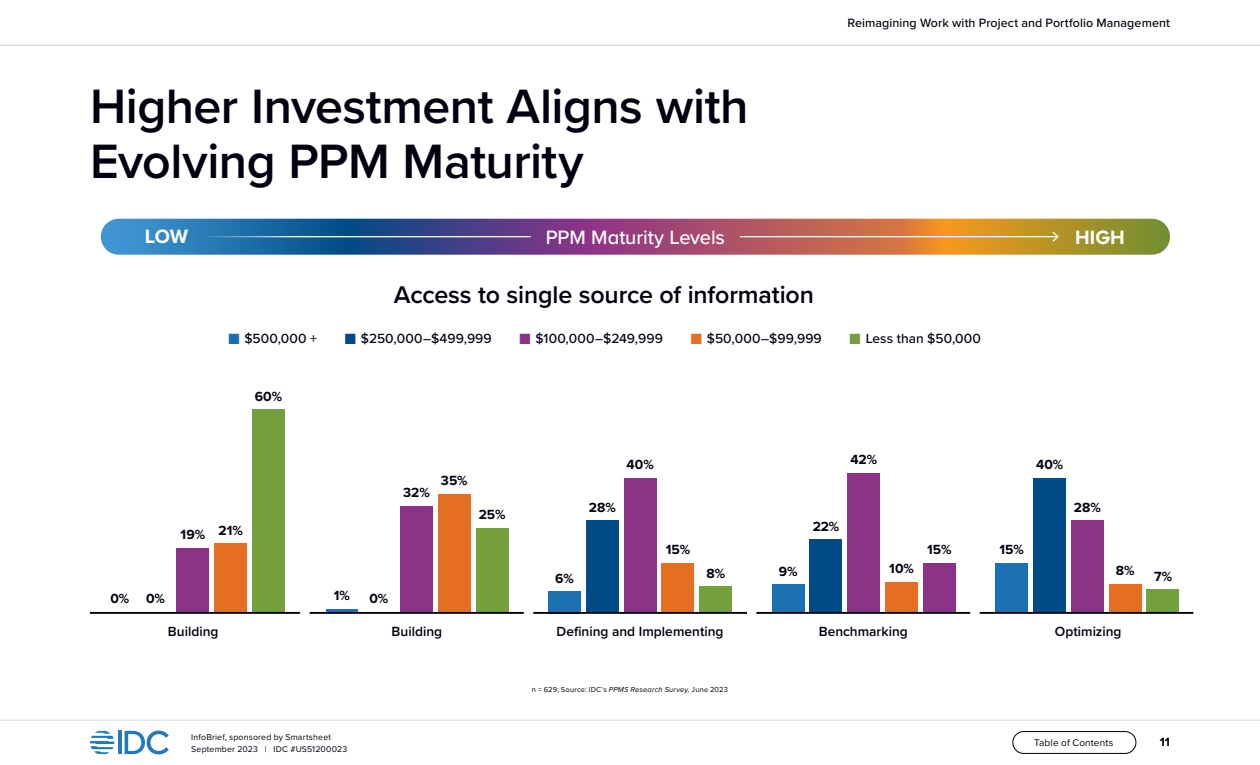
<style>
.page{position:relative;width:1260px;height:765px;background:#fff}
.page>*{position:absolute;margin:0;border:0;box-sizing:border-box;transform-origin:0 0}
.t1{font:600 50px/55px "Proxima Nova";letter-spacing:-.01em;color:#01010f}
.t2{font:600 25px "Proxima Nova";letter-spacing:-.005em;color:#01010f}
.t3{font:500 20px "Proxima Nova";letter-spacing:-.005em;color:#fff}
.t4{font:700 20px "Proxima Nova";color:#fff}
.t5{font:500 13.75px "Proxima Nova";letter-spacing:.005em;color:#01010f}
.t6{font:700 13.75px "Proxima Nova";letter-spacing:.005em;color:#01010f}
.t7{font:600 13.75px "Proxima Nova";color:#01010f}
.t8{font:500 12.5px "Proxima Nova";letter-spacing:.005em;color:#01010f}
.t9{font:700 12.5px "Proxima Nova";color:#000}
.t10{font:10px "Proxima Nova";letter-spacing:.015em;color:#01010f}
.t11{font:8.75px/12.5px "Proxima Nova";letter-spacing:.02em;color:#01010f}
.t12{font:7.5px "Proxima Nova";letter-spacing:.025em;color:#01010f}
.s1{font-weight:400;font-size:17.88px;color:#1a70b1}
.s2{font-weight:400;font-size:17.88px;color:#004b85}
.s3{font-weight:400;font-size:17.88px;color:#8c3388}
.s4{font-weight:400;font-size:17.88px;color:#e56f20}
.s5{font-weight:400;font-size:17.88px;color:#73a03d}
.s6{font-style:italic}
</style>
<div class="page">
<hr style="left:0;top:720px;width:1260px;height:1px;background:#dbdbdb">
<hr style="left:118px;top:731px;width:4px;height:23px;background:#2279bc">
<svg style="left:125px;top:731px;width:44px;height:23px"></svg>
<svg style="left:90px;top:731px;width:24px;height:23px"></svg>
<div style="left:1013px;top:731px;width:123px;height:23px;border:1px solid #000;border-radius:11px"></div>
<hr style="left:0;top:45px;width:1260px;height:1px;background:#ccc">
<hr style="left:326px;top:609px;width:32px;height:3px;background:#1a70b1">
<div style="left:400px;top:506px;width:33px;height:107px;background:#8c3388"></div>
<div style="left:476px;top:528px;width:32px;height:85px;background:#73a03d"></div>
<div style="left:438px;top:494px;width:32px;height:119px;background:#e56f20"></div>
<div style="left:624px;top:478px;width:32px;height:135px;background:#8c3388"></div>
<div style="left:700px;top:587px;width:32px;height:26px;background:#73a03d"></div>
<div style="left:548px;top:592px;width:33px;height:22px;background:#1a70b1"></div>
<div style="left:586px;top:521px;width:32px;height:92px;background:#004b85"></div>
<div style="left:662px;top:563px;width:32px;height:50px;background:#e56f20"></div>
<div style="left:848px;top:473px;width:32px;height:140px;background:#8c3388"></div>
<div style="left:923px;top:563px;width:32px;height:50px;background:#8c3388"></div>
<div style="left:772px;top:585px;width:32px;height:28px;background:#1a70b1"></div>
<div style="left:810px;top:540px;width:32px;height:73px;background:#004b85"></div>
<div style="left:886px;top:582px;width:32px;height:31px;background:#e56f20"></div>
<div style="left:1071px;top:521px;width:32px;height:92px;background:#8c3388"></div>
<div style="left:1147px;top:590px;width:32px;height:23px;background:#73a03d"></div>
<div style="left:996px;top:563px;width:32px;height:50px;background:#1a70b1"></div>
<div style="left:1034px;top:478px;width:32px;height:135px;background:#004b85"></div>
<div style="left:1109px;top:584px;width:32px;height:29px;background:#e56f20"></div>
<div style="left:177px;top:549px;width:32px;height:64px;background:#8c3388"></div>
<div style="left:253px;top:410px;width:32px;height:203px;background:#73a03d"></div>
<div style="left:215px;top:544px;width:32px;height:69px;background:#e56f20"></div>
<hr style="left:90px;top:612px;width:1103px;height:2px;background:#01010f">
<div style="left:300px;top:598px;width:10px;height:28px;background:#fff;border-radius:5px"></div>
<div style="left:524px;top:598px;width:9px;height:28px;background:#fff;border-radius:5px"></div>
<div style="left:747px;top:598px;width:9px;height:28px;background:#fff;border-radius:5px"></div>
<div style="left:970px;top:598px;width:10px;height:28px;background:#fff;border-radius:5px"></div>
<svg style="left:101px;top:219px;width:1069px;height:36px;background:#7c6870"></svg>
<hr style="left:201px;top:236px;width:330px;height:1px;background:#fff">
<hr style="left:740px;top:236px;width:318px;height:1px;background:#fff">
<svg style="left:1051px;top:230px;width:9px;height:13px"></svg>
<h1 class="t1" style="left:90px;top:78px;width:660px">Higher Investment Aligns with<br>Evolving PPM Maturity</h1>
<p class="t8" style="left:847px;top:14px;width:324px">Reimagining Work with Project and Portfolio Management</p>
<h3 class="t4" style="left:145px;top:221px;width:45px">LOW</h3>
<h3 class="t3" style="left:546px;top:222px;width:181px">PPM Maturity Levels</h3>
<h3 class="t4" style="left:1075px;top:223px;width:51px">HIGH</h3>
<h2 class="t2" style="left:394px;top:276px;width:422px">Access to single source of information</h2>
<p class="t5" style="left:228px;top:328px;width:91px"><span class="s1">■</span> $500,000 +</p>
<p class="t5" style="left:345px;top:328px;width:149px"><span class="s2">■</span> $250,000–$499,999</p>
<p class="t5" style="left:519px;top:328px;width:145px"><span class="s3">■</span> $100,000–$249,999</p>
<p class="t5" style="left:691px;top:328px;width:133px"><span class="s4">■</span> $50,000–$99,999</p>
<p class="t5" style="left:849px;top:328px;width:133px"><span class="s5">■</span> Less than $50,000</p>
<p class="t6" style="left:255px;top:386px;width:29px">60%</p>
<p class="t6" style="left:110px;top:588px;width:20px">0%</p>
<p class="t6" style="left:181px;top:522px;width:64px">19% 21%</p>
<p class="t6" style="left:146px;top:588px;width:20px">0%</p>
<p class="t6" style="left:403px;top:482px;width:28px">32%</p>
<p class="t6" style="left:441px;top:471px;width:28px">35%</p>
<p class="t6" style="left:479px;top:504px;width:28px">25%</p>
<p class="t6" style="left:334px;top:586px;width:18px">1%</p>
<p class="t6" style="left:369px;top:588px;width:20px">0%</p>
<p class="t6" style="left:555px;top:568px;width:20px">6%</p>
<p class="t6" style="left:627px;top:454px;width:29px">40%</p>
<p class="t6" style="left:589px;top:497px;width:29px">28%</p>
<p class="t6" style="left:666px;top:539px;width:26px">15%</p>
<p class="t6" style="left:850px;top:450px;width:28px">42%</p>
<p class="t6" style="left:813px;top:516px;width:28px">22%</p>
<p class="t6" style="left:1036px;top:455px;width:29px">40%</p>
<p class="t6" style="left:1074px;top:497px;width:29px">28%</p>
<p class="t6" style="left:927px;top:540px;width:26px">15%</p>
<p class="t6" style="left:999px;top:540px;width:26px">15%</p>
<p class="t6" style="left:889px;top:558px;width:26px">10%</p>
<p class="t6" style="left:706px;top:563px;width:20px">8%</p>
<p class="t6" style="left:1116px;top:560px;width:20px">8%</p>
<p class="t6" style="left:779px;top:561px;width:20px">9%</p>
<p class="t7" style="left:168px;top:621px;width:52px">Building</p>
<p class="t7" style="left:392px;top:621px;width:52px">Building</p>
<p class="t7" style="left:557px;top:621px;width:169px">Defining and Implementing</p>
<p class="t7" style="left:819px;top:621px;width:91px">Benchmarking</p>
<p class="t7" style="left:1055px;top:621px;width:68px">Optimizing</p>
<p class="t6" style="left:1154px;top:566px;width:20px">7%</p>
<p class="t11" style="left:191px;top:730px;width:158px">InfoBrief, sponsored by Smartsheet<br>September 2023 | IDC #US51200023</p>
<p class="t12" style="left:532px;top:684px;width:198px">n = 629; Source: IDC’s <span class="s6">PPMS Research Survey,</span> June 2023</p>
<p class="t10" style="left:1034px;top:735px;width:81px">Table of Contents</p>
<p class="t9" style="left:1160px;top:733px;width:12px">11</p>
</div>
